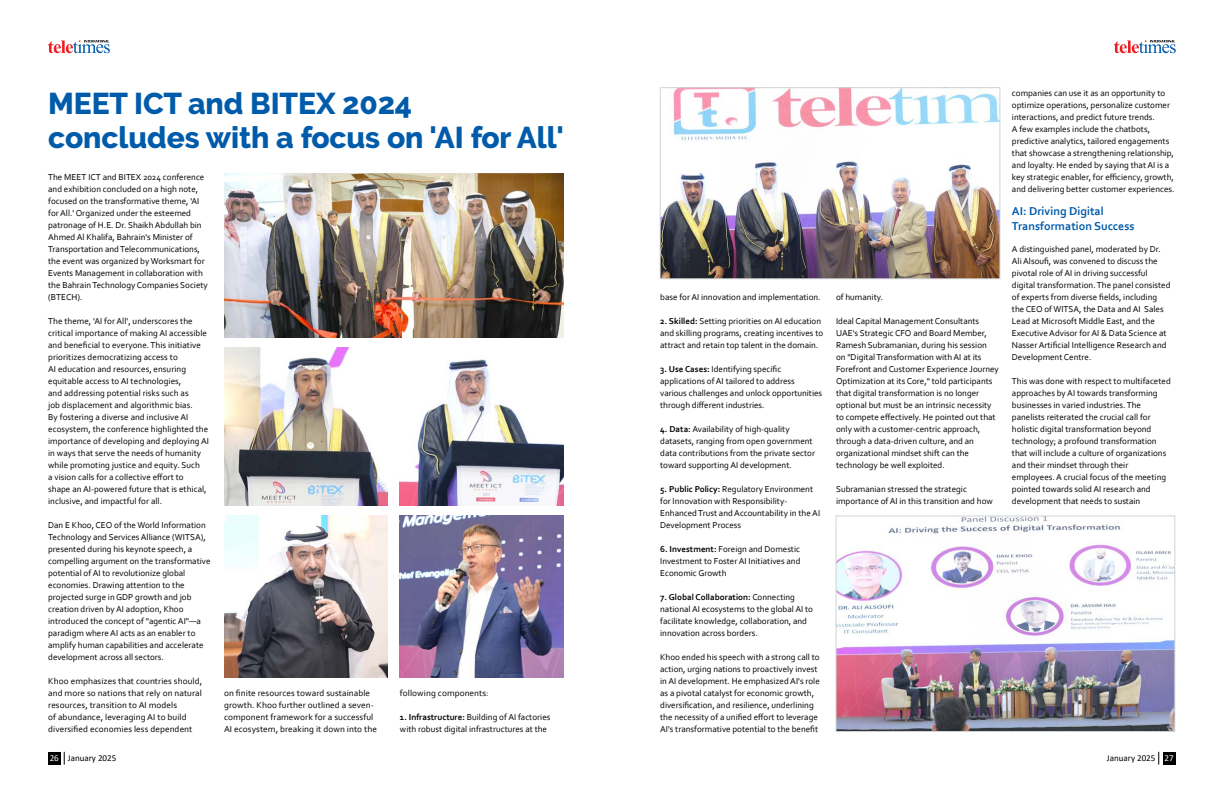
<style>
.page{position:relative;width:1224px;height:792px;background:#fff}
.page>*{position:absolute;margin:0;border:0;box-sizing:border-box;transform-origin:0 0}
.t1{font:800 30px/34px "Raleway";letter-spacing:-.005em;color:#005baa}
.t2{font:700 12px/14.4px "Corbel";color:#005baa}
.t3{font:9px/12px "Corbel";color:#000}
.t4{font:9px "Calibri";color:#000}
.s1{font-weight:700}
.s2{color:#fff}
</style>
<div class="page">
<img style="left:225px;top:174px;width:339px;height:164px">
<img style="left:400px;top:359px;width:163px;height:146px">
<img style="left:224px;top:347px;width:164px;height:158px">
<img style="left:224px;top:515px;width:164px;height:162px">
<img style="left:400px;top:515px;width:164px;height:162px">
<img style="left:838px;top:518px;width:335px;height:212px">
<div style="left:836px;top:516px;width:339px;height:216px;border:1px solid #d1d3d4"></div>
<img style="left:662px;top:89px;width:336px;height:188px">
<div style="left:660px;top:87px;width:340px;height:192px;border:1px solid #d1d3d4"></div>
<svg style="left:1158px;top:752px;width:1px;height:13px"></svg>
<div style="left:1163px;top:752px;width:13px;height:13px;background:#000"></div>
<div style="left:48px;top:752px;width:13px;height:13px;background:#000"></div>
<svg style="left:64px;top:752px;width:1px;height:13px"></svg>
<svg style="left:1114px;top:40px;width:62px;height:13px"></svg>
<svg style="left:48px;top:40px;width:62px;height:13px"></svg>
<h1 class="t1" style="left:48px;top:86px;width:517px">MEET ICT and BITEX 2024 concludes with a focus on 'AI for All'</h1>
<p class="t3" style="left:48px;top:171px;width:161px">The MEET ICT and BITEX 2024 conference and exhibition concluded on a high note, focused on the transformative theme, 'AI for All.' Organized under the esteemed patronage of H.E. Dr. Shaikh Abdullah bin Ahmed Al Khalifa, Bahrain's Minister of Transportation and Telecommunications, the event was organized by Worksmart for Events Management in collaboration with the Bahrain Technology Companies Society (BTECH).</p>
<p class="t3" style="left:48px;top:315px;width:162px">The theme, 'AI for All', underscores the critical importance of making AI accessible and beneficial to everyone. This initiative prioritizes democratizing access to<br>AI education and resources, ensuring equitable access to AI technologies,<br>and addressing potential risks such as<br>job displacement and algorithmic bias.<br>By fostering a diverse and inclusive AI ecosystem, the conference highlighted the importance of developing and deploying AI in ways that serve the needs of humanity while promoting justice and equity. Such<br>a vision calls for a collective effort to<br>shape an AI-powered future that is ethical, inclusive, and impactful for all.</p>
<p class="t3" style="left:48px;top:519px;width:164px">Dan E Khoo, CEO of the World Information Technology and Services Alliance (WITSA), presented during his keynote speech, a compelling argument on the transformative potential of AI to revolutionize global economies. Drawing attention to the projected surge in GDP growth and job creation driven by AI adoption, Khoo introduced the concept of "agentic AI"—a paradigm where AI acts as an enabler to amplify human capabilities and accelerate development across all sectors.</p>
<p class="t3" style="left:48px;top:675px;width:156px">Khoo emphasizes that countries should, and more so nations that rely on natural resources, transition to AI models<br>of abundance, leveraging AI to build diversified economies less dependent</p>
<p class="t3" style="left:224px;top:687px;width:154px">on finite resources toward sustainable growth. Khoo further outlined a seven&shy;component framework for a successful AI ecosystem, breaking it down into the</p>
<p class="t3" style="left:400px;top:687px;width:90px">following components:</p>
<p class="t3" style="left:400px;top:711px;width:152px"><span class="s1">1. Infrastructure:</span> Building of AI factories with robust digital infrastructures at the</p>
<p class="t3" style="left:660px;top:291px;width:162px">base for AI innovation and implementation.</p>
<p class="t3" style="left:660px;top:315px;width:165px"><span class="s1">2. Skilled:</span> Setting priorities on AI education and skilling programs, creating incentives to attract and retain top talent in the domain.</p>
<p class="t3" style="left:660px;top:363px;width:164px"><span class="s1">3. Use Cases:</span> Identifying specific applications of AI tailored to address various challenges and unlock opportunities through different industries.</p>
<p class="t3" style="left:660px;top:423px;width:156px"><span class="s1">4. Data:</span> Availability of high-quality datasets, ranging from open government data contributions from the private sector toward supporting AI development.</p>
<p class="t3" style="left:660px;top:483px;width:162px"><span class="s1">5. Public Policy:</span> Regulatory Environment for Innovation with Responsibility-Enhanced Trust and Accountability in the AI Development Process</p>
<p class="t3" style="left:660px;top:543px;width:142px;text-align:justify"><span class="s1">6. Investment:</span> Foreign and Domestic Investment to Foster AI Initiatives and Economic Growth</p>
<p class="t3" style="left:660px;top:591px;width:154px"><span class="s1">7. Global Collaboration:</span> Connecting national AI ecosystems to the global AI to facilitate knowledge, collaboration, and innovation across borders.</p>
<p class="t3" style="left:660px;top:651px;width:161px">Khoo ended his speech with a strong call to action, urging nations to proactively invest in AI development. He emphasized AI's role as a pivotal catalyst for economic growth, diversification, and resilience, underlining the necessity of a unified effort to leverage AI's transformative potential to the benefit</p>
<p class="t3" style="left:836px;top:291px;width:48px">of humanity.</p>
<p class="t3" style="left:836px;top:315px;width:164px">Ideal Capital Management Consultants UAE's Strategic CFO and Board Member, Ramesh Subramanian, during his session<br>on "Digital Transformation with AI at its Forefront and Customer Experience Journey Optimization at its Core," told participants that digital transformation is no longer optional but must be an intrinsic necessity to compete effectively. He pointed out that only with a customer-centric approach, through a data-driven culture, and an organizational mindset shift can the technology be well exploited.</p>
<p class="t3" style="left:836px;top:483px;width:158px">Subramanian stressed the strategic importance of AI in this transition and how</p>
<p class="t3" style="left:1012px;top:87px;width:164px">companies can use it as an opportunity to optimize operations, personalize customer interactions, and predict future trends.<br>A few examples include the chatbots, predictive analytics, tailored engagements that showcase a strengthening relationship, and loyalty. He ended by saying that AI is a key strategic enabler, for efficiency, growth, and delivering better customer experiences.</p>
<h2 class="t2" style="left:1012px;top:204px;width:124px">AI: Driving Digital<br>Transformation Success</h2>
<p class="t3" style="left:1012px;top:243px;width:160px">A distinguished panel, moderated by Dr.<br>Ali Alsoufi, was convened to discuss the pivotal role of AI in driving successful digital transformation. The panel consisted of experts from diverse fields, including the CEO of WITSA, the Data and AI Sales Lead at Microsoft Middle East, and the Executive Advisor for AI &amp; Data Science at Nasser Artificial Intelligence Research and Development Centre.</p>
<p class="t3" style="left:1012px;top:375px;width:160px">This was done with respect to multifaceted approaches by AI towards transforming businesses in varied industries. The panelists reiterated the crucial call for holistic digital transformation beyond technology; a profound transformation that will include a culture of organizations and their mindset through their employees. A crucial focus of the meeting pointed towards solid AI research and development that needs to sustain</p>
<p class="t4" style="left:50px;top:752px;width:68px"><span class="s2">26</span> January 2025</p>
<p class="t4" style="left:1107px;top:752px;width:68px">January 2025 <span class="s2">27</span></p>
</div>
